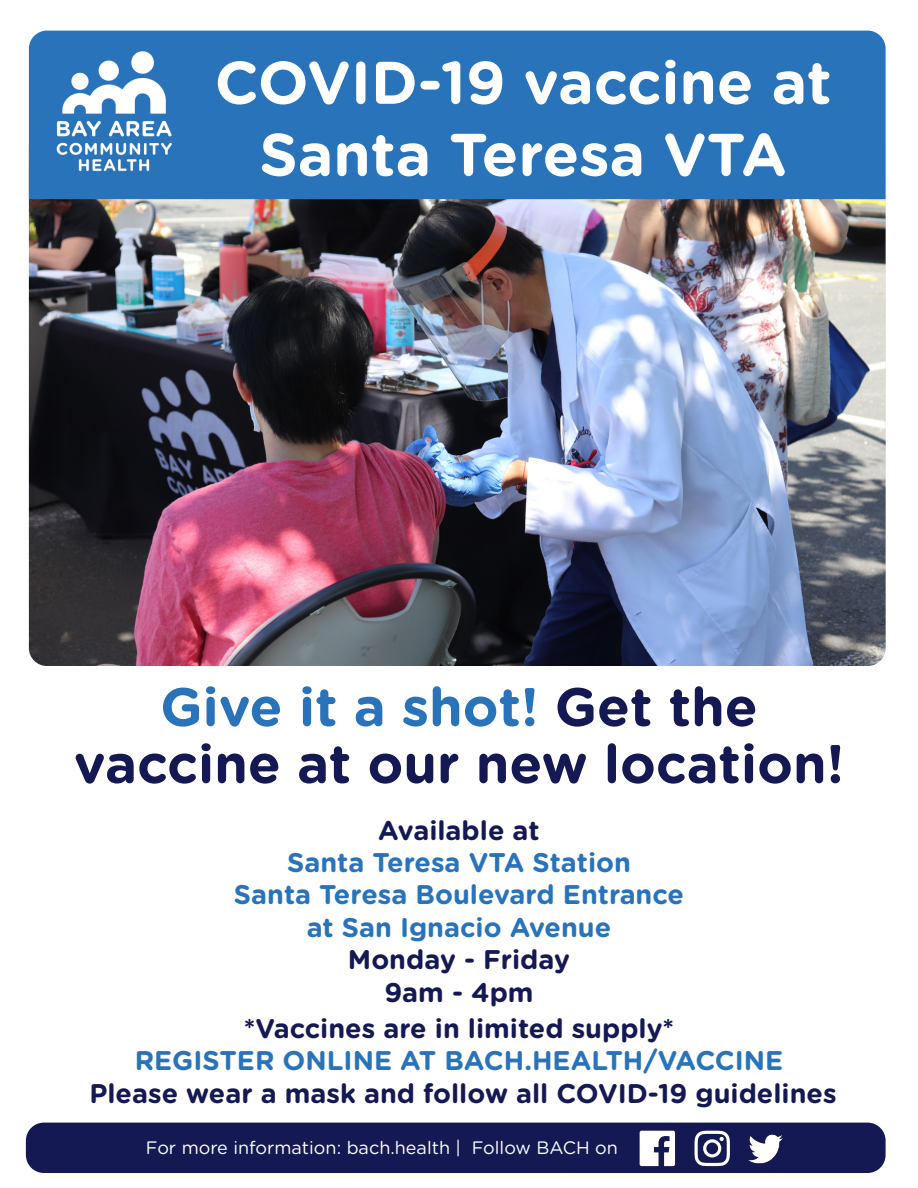
<style>
.page{position:relative;width:918px;height:1188px;background:#fff}
.page>*{position:absolute;margin:0;border:0;box-sizing:border-box;transform-origin:0 0}
.t1{font:700 60px/72px "Gotham Rounded";color:#fff;text-align:center}
.t2{font:700 54px/57px "Gotham Rounded";color:#141953;text-align:center}
.t3{font:700 27px "Gotham Rounded";color:#141953}
.t4{font:700 27px/32.4px "Gotham Rounded";color:#2873ba;text-align:center}
.t5{font:18px "Gotham Rounded";color:#fff}
.s1{color:#2873ba}
</style>
<div class="page">
<div style="left:26px;top:1123px;width:860px;height:50px;background:#141953;border-radius:18px"></div>
<svg style="left:640px;top:1131px;width:35px;height:35px"></svg>
<img style="left:748px;top:1134px;width:35px;height:30px">
<svg style="left:695px;top:1131px;width:35px;height:35px"></svg>
<img style="left:29px;top:199px;width:857px;height:467px">
<div style="left:29px;top:31px;width:857px;height:168px;background:#2873ba"></div>
<img style="left:53px;top:48px;width:123px;height:128px">
<p class="t1" style="left:215px;top:44px;width:619px">COVID-19 vaccine at<br>Santa Teresa VTA</p>
<p class="t2" style="left:74px;top:676px;width:772px"><span class="s1">Give it a shot!</span> Get the vaccine at our new location!</p>
<p class="t3" style="left:378px;top:810px;width:163px">Available at</p>
<p class="t4" style="left:287px;top:845px;width:345px">Santa Teresa VTA Station</p>
<p class="t4" style="left:234px;top:878px;width:452px">Santa Teresa Boulevard Entrance at San Ignacio Avenue</p>
<p class="t3" style="left:348px;top:940px;width:224px">Monday - Friday</p>
<p class="t3" style="left:384px;top:972px;width:151px">9am - 4pm</p>
<p class="t3" style="left:244px;top:1009px;width:432px">*Vaccines are in limited supply*</p>
<p class="t4" style="left:135px;top:1044px;width:650px">REGISTER ONLINE AT BACH.HEALTH/VACCINE</p>
<p class="t3" style="left:89px;top:1073px;width:749px">Please wear a mask and follow all COVID-19 guidelines</p>
<p class="t5" style="left:146px;top:1135px;width:474px">For more information: bach.health | Follow BACH on</p>
</div>
